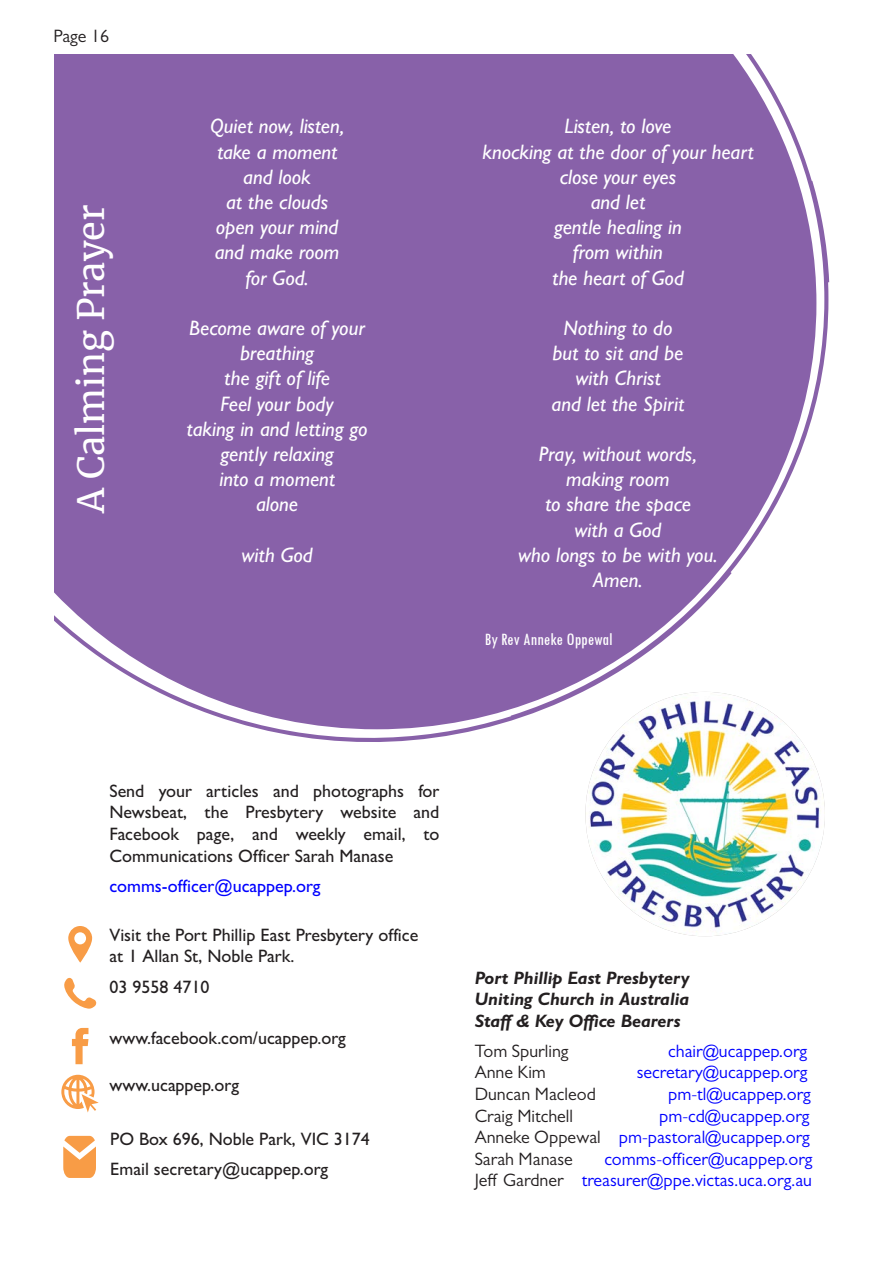
<style>
.page{position:relative;width:893px;height:1263px;background:#fff}
.page>*{position:absolute;margin:0;border:0;box-sizing:border-box;transform-origin:0 0}
.t1{font:36px "Merriweather";color:#fff}
.Introduction{font:italic 500 21px/25.2px "Gill Sans";color:#fff;text-align:center}
.Body_text_Newsbeat{font:500 18px/21.6px "Gill Sans";color:#231f20}
.Body_text_Newsbeat-2{font:18px/21.6px "Gill Sans";color:#00f;text-align:justify}
.Body_text_Newsbeat-3{font:italic 700 18px/21.6px "Gill Sans";color:#231f20;text-align:justify}
.Body_text_Newsbeat-4{font:18px "Gill Sans";color:#231f20}
.Body_text_Newsbeat-5{font:500 18px "Gill Sans";color:#00f}
.Photo_Caption{font:condensed 18px "Tw Cen";color:#fff}
.s1{color:#231f20}
</style>
<div class="page">
<svg style="left:54px;top:54px;width:775px;height:688px;background:#9573b2"></svg>
<img style="left:585px;top:692px;width:240px;height:244px">
<svg style="left:61px;top:1075px;width:38px;height:37px"></svg>
<svg style="left:63px;top:1136px;width:33px;height:42px"></svg>
<svg style="left:72px;top:1028px;width:16px;height:36px"></svg>
<svg style="left:64px;top:978px;width:32px;height:31px"></svg>
<svg style="left:68px;top:926px;width:24px;height:37px"></svg>
<p class="Body_text_Newsbeat-4" style="left:54px;top:26px;width:57px">Page 16</p>
<p class="t1" style="left:66px;top:513px;width:309px;rotate:-90deg">A Calming Prayer</p>
<p class="Introduction" style="left:210px;top:113px;width:136px">Quiet now, listen,</p>
<p class="Introduction" style="left:217px;top:139px;width:122px">take a moment</p>
<p class="Introduction" style="left:243px;top:164px;width:69px">and look</p>
<p class="Introduction" style="left:226px;top:189px;width:103px">at the clouds</p>
<p class="Introduction" style="left:216px;top:214px;width:124px">open your mind</p>
<p class="Introduction" style="left:215px;top:239px;width:126px">and make room</p>
<p class="Introduction" style="left:245px;top:265px;width:65px">for God.</p>
<p class="Introduction" style="left:189px;top:315px;width:177px">Become aware of your breathing</p>
<p class="Introduction" style="left:224px;top:365px;width:107px">the gift of life</p>
<p class="Introduction" style="left:220px;top:391px;width:115px">Feel your body</p>
<p class="Introduction" style="left:187px;top:416px;width:182px">taking in and letting go</p>
<p class="Introduction" style="left:221px;top:441px;width:115px">gently relaxing</p>
<p class="Introduction" style="left:219px;top:466px;width:117px">into a moment</p>
<p class="Introduction" style="left:256px;top:491px;width:44px">alone</p>
<p class="Introduction" style="left:241px;top:542px;width:73px">with God</p>
<p class="Introduction" style="left:564px;top:113px;width:108px">Listen, to love</p>
<p class="Introduction" style="left:482px;top:139px;width:273px">knocking at the door of your heart</p>
<p class="Introduction" style="left:560px;top:164px;width:118px">close your eyes</p>
<p class="Introduction" style="left:591px;top:189px;width:56px">and let</p>
<p class="Introduction" style="left:554px;top:214px;width:129px">gentle healing in</p>
<p class="Introduction" style="left:573px;top:239px;width:92px">from within</p>
<p class="Introduction" style="left:552px;top:265px;width:133px">the heart of God</p>
<p class="Introduction" style="left:563px;top:315px;width:111px">Nothing to do</p>
<p class="Introduction" style="left:553px;top:340px;width:132px">but to sit and be</p>
<p class="Introduction" style="left:575px;top:365px;width:87px">with Christ</p>
<p class="Introduction" style="left:552px;top:391px;width:134px">and let the Spirit</p>
<p class="Introduction" style="left:539px;top:441px;width:160px">Pray, without words,</p>
<p class="Introduction" style="left:566px;top:466px;width:105px">making room</p>
<p class="Introduction" style="left:545px;top:491px;width:147px">to share the space</p>
<p class="Introduction" style="left:574px;top:517px;width:89px">with a God</p>
<p class="Introduction" style="left:518px;top:542px;width:201px">who longs to be with you.</p>
<p class="Introduction" style="left:593px;top:567px;width:51px">Amen.</p>
<p class="Photo_Caption" style="left:485px;top:629px;width:129px">By Rev Anneke Oppewal</p>
<p class="Body_text_Newsbeat" style="left:109px;top:780px;width:332px;text-align:justify">Send your articles and photographs for Newsbeat, the Presbytery website and Facebook page, and weekly email, to Communications Officer Sarah Manase</p>
<p class="Body_text_Newsbeat-5" style="left:109px;top:875px;width:213px">comms-officer@ucappep.org</p>
<p class="Body_text_Newsbeat" style="left:109px;top:923px;width:310px">Visit the Port Phillip East Presbytery office at 1 Allan St, Noble Park.</p>
<p class="Body_text_Newsbeat" style="left:109px;top:976px;width:102px">03 9558 4710</p>
<p class="Body_text_Newsbeat" style="left:109px;top:1027px;width:238px">www.facebook.com/ucappep.org</p>
<p class="Body_text_Newsbeat" style="left:109px;top:1074px;width:131px">www.ucappep.org</p>
<p class="Body_text_Newsbeat" style="left:110px;top:1128px;width:261px">PO Box 696, Noble Park, VIC 3174</p>
<p class="Body_text_Newsbeat" style="left:110px;top:1158px;width:220px">Email secretary@ucappep.org</p>
<p class="Body_text_Newsbeat-3" style="left:475px;top:966px;width:216px">Port Phillip East Presbytery Uniting Church in Australia Staff &amp; Key Office Bearers</p>
<p class="Body_text_Newsbeat-4" style="left:475px;top:1040px;width:95px">Tom Spurling</p>
<p class="Body_text_Newsbeat-2" style="left:668px;top:1040px;width:141px">chair@ucappep.org</p>
<p class="Body_text_Newsbeat-4" style="left:475px;top:1062px;width:73px">Anne Kim</p>
<p class="Body_text_Newsbeat-2" style="left:637px;top:1061px;width:172px">secretary@ucappep.org</p>
<p class="Body_text_Newsbeat-4" style="left:475px;top:1084px;width:123px">Duncan Macleod</p>
<p class="Body_text_Newsbeat-2" style="left:668px;top:1083px;width:144px">pm-tl@ucappep.org</p>
<p class="Body_text_Newsbeat-4" style="left:475px;top:1105px;width:100px">Craig Mitchell</p>
<p class="Body_text_Newsbeat-2" style="left:475px;top:1105px;width:337px;text-indent:184px">pm-cd@ucappep.org <span class="s1">Anneke Oppewal</span> pm-pastoral@ucappep.org <span class="s1">Sarah Manase</span></p>
<p class="Body_text_Newsbeat-2" style="left:475px;top:1148px;width:339px;text-align:right">comms-officer@ucappep.org<br><span class="s1">Jeff Gardner</span> treasurer@ppe.victas.uca.org.au</p>
</div>
